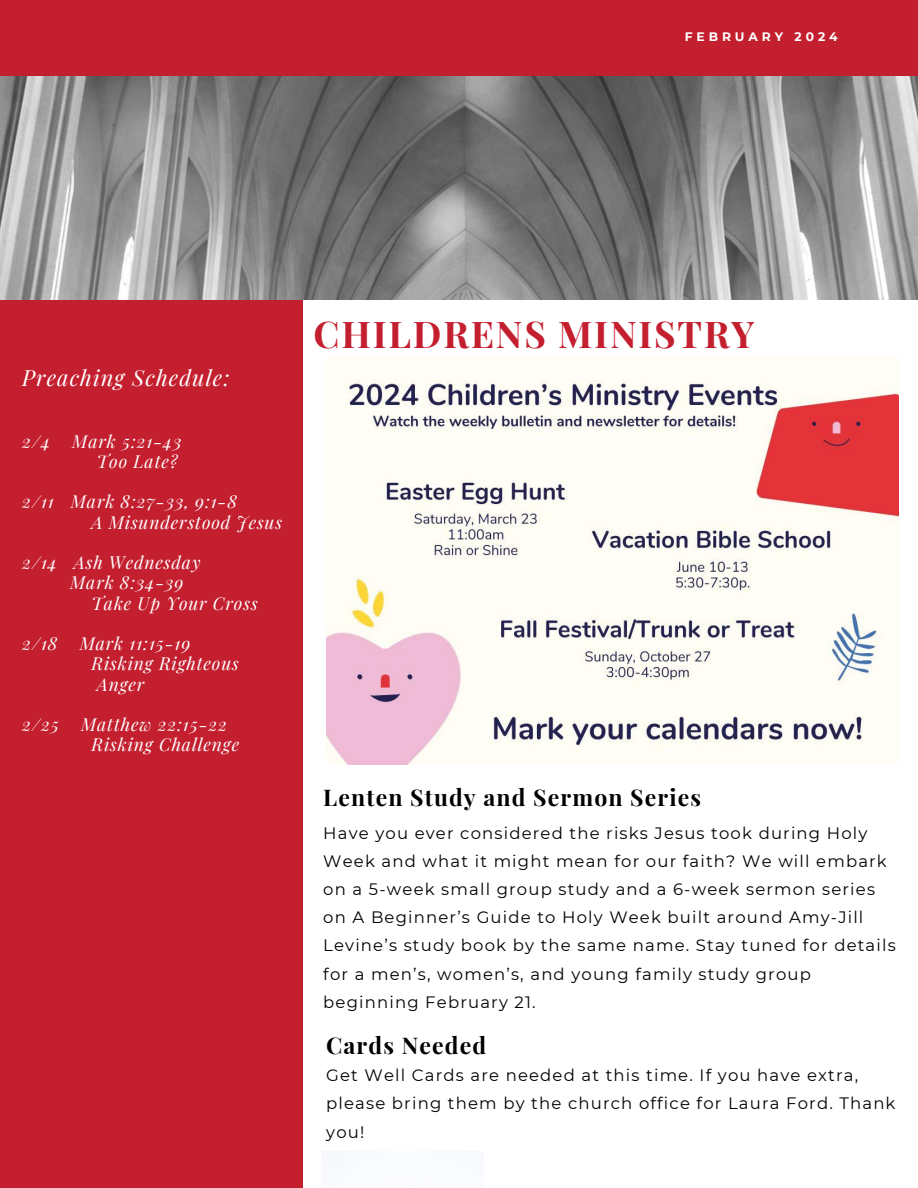
<style>
.page{position:relative;width:918px;height:1188px;background:#fff}
.page>*{position:absolute;margin:0;border:0;box-sizing:border-box;transform-origin:0 0}
.t1{font:700 36.9px "Playfair Display";letter-spacing:.05em;color:#c41f2f}
.t2{font:700 22.95px "Playfair Display";letter-spacing:.05em;color:#000}
.t3{font:italic 21.9px "Playfair Display";letter-spacing:.05em;color:#fff}
.t4{font:italic 17.55px/20.2px "Playfair Display";letter-spacing:.05em;color:#fff}
.t5{font:16.5px/28.2px "Montserrat";letter-spacing:.07em;color:#000}
.t6{font:700 12.3px "Montserrat";letter-spacing:.32em;color:#fff}
</style>
<div class="page">
<div style="left:0;top:298px;width:303px;height:890px;background:#c41f2f"></div>
<img style="left:0;top:76px;width:918px;height:223px">
<div style="left:0;top:0;width:918px;height:76px;background:#c41f2f"></div>
<img style="left:326px;top:375px;width:573px;height:390px">
<p class="t6" style="left:685px;top:29px;width:154px">FEBRUARY 2024</p>
<p class="t3" style="left:22px;top:362px;width:209px">Preaching Schedule:</p>
<p class="t4" style="left:22px;top:430px;width:29px">2/4</p>
<p class="t4" style="left:72px;top:430px;width:111px;text-align:right">Mark 5:21-43<br>Too Late?</p>
<h3 class="t4" style="left:91px;top:491px;width:192px;text-indent:-69px">2/11 Mark 8:27-33, 9:1-8<br>A Misunderstood Jesus</h3>
<h4 class="t4" style="left:22px;top:552px;width:180px">2/14 Ash Wednesday</h4>
<h4 class="t4" style="left:70px;top:572px;width:115px">Mark 8:34-39</h4>
<h4 class="t4" style="left:91px;top:592px;width:168px">Take Up Your Cross</h4>
<h4 class="t4" style="left:22px;top:633px;width:37px">2/18</h4>
<h4 class="t4" style="left:80px;top:633px;width:112px">Mark 11:15-19</h4>
<h4 class="t4" style="left:91px;top:653px;width:149px">Risking Righteous</h4>
<h4 class="t4" style="left:97px;top:673px;width:49px">Anger</h4>
<h4 class="t4" style="left:22px;top:714px;width:38px">2/25</h4>
<h4 class="t4" style="left:91px;top:714px;width:149px;text-indent:-10px">Matthew 22:15-22<br>Risking Challenge</h4>
<h4 class="t1" style="left:314px;top:308px;width:442px">CHILDRENS MINISTRY</h4>
<h2 class="t2" style="left:323px;top:781px;width:379px">Lenten Study and Sermon Series</h2>
<p class="t5" style="left:323px;top:819px;width:574px">Have you ever considered the risks Jesus took during Holy Week and what it might mean for our faith? We will embark on a 5-week small group study and a 6-week sermon series on A Beginner’s Guide to Holy Week built around Amy-Jill Levine’s study book by the same name. Stay tuned for details for a men’s, women’s, and young family study group beginning February 21.</p>
<h1 class="t2" style="left:326px;top:1029px;width:161px">Cards Needed</h1>
<h4 class="t5" style="left:326px;top:1061px;width:571px">Get Well Cards are needed at this time. If you have extra, please bring them by the church office for Laura Ford. Thank you!</h4>
</div>
